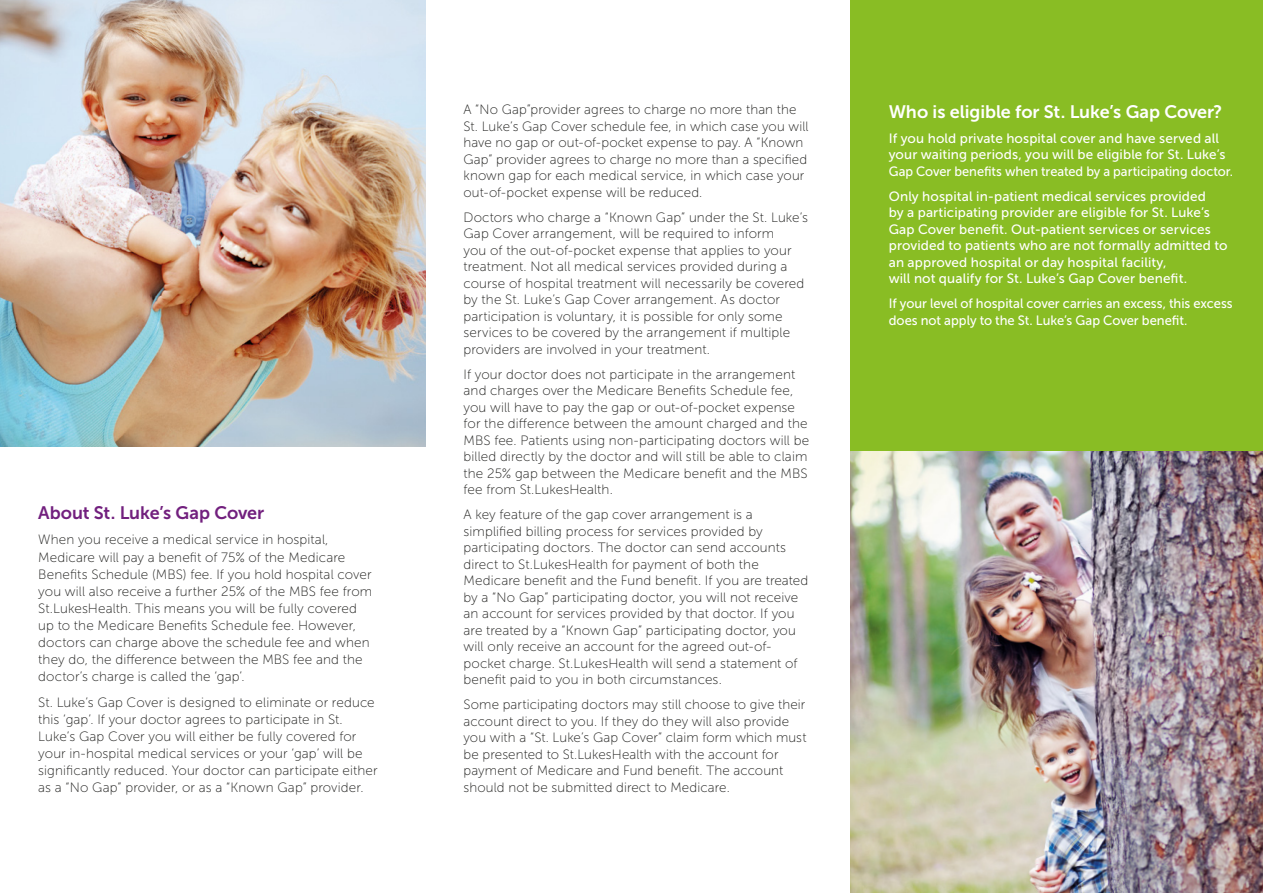
<style>
.page{position:relative;width:1263px;height:893px;background:#fff}
.page>*{position:absolute;margin:0;border:0;box-sizing:border-box;transform-origin:0 0}
.t1{font:18px "Museo Sans 700";letter-spacing:-.005em;color:#fff}
.t2{font:18px "Museo Sans 700";letter-spacing:-.005em;color:#72207e}
.t3{font:13.5px/16.5px "Museo Sans 100";letter-spacing:.01em;color:#1d1d1b}
.t4{font:13.5px/16.5px "Museo Sans 500";letter-spacing:.005em;color:#fff}
.t5{font:13.5px/16.5px "Museo Sans 500";letter-spacing:.005em;color:#fff;scale:.96 1}
</style>
<div class="page">
<div style="left:850px;top:0;width:413px;height:893px;background:#89bd24"></div>
<img style="left:0;top:0;width:425px;height:446px">
<img style="left:850px;top:452px;width:413px;height:441px">
<h1 class="t2" style="left:38px;top:503px;width:227px">About St. Luke’s Gap Cover</h1>
<p class="t3" style="left:38px;top:531px;width:335px;line-height:17.1px">When you receive a medical service in hospital, Medicare will pay a benefit of 75% of the Medicare Benefits Schedule (MBS) fee. If you hold hospital cover you will also receive a further 25% of the MBS fee from St.LukesHealth. This means you will be fully covered up to the Medicare Benefits Schedule fee. However, doctors can charge above the schedule fee and when they do, the difference between the MBS fee and the doctor’s charge is called the ‘gap’.</p>
<p class="t3" style="left:38px;top:694px;width:341px;line-height:17.1px">St. Luke’s Gap Cover is designed to eliminate or reduce this ‘gap’. If your doctor agrees to participate in St.<br>Luke’s Gap Cover you will either be fully covered for your in-hospital medical services or your ‘gap’ will be significantly reduced. Your doctor can participate either as a “No Gap” provider, or as a “Known Gap” provider.</p>
<p class="t3" style="left:463px;top:102px;width:347px">A “No Gap”provider agrees to charge no more than the St. Luke’s Gap Cover schedule fee, in which case you will have no gap or out-of-pocket expense to pay. A “Known Gap” provider agrees to charge no more than a specified known gap for each medical service, in which case your out-of-pocket expense will be reduced.</p>
<p class="t3" style="left:463px;top:209px;width:346px">Doctors who charge a “Known Gap” under the St. Luke’s Gap Cover arrangement, will be required to inform<br>you of the out-of-pocket expense that applies to your treatment. Not all medical services provided during a course of hospital treatment will necessarily be covered by the St. Luke’s Gap Cover arrangement. As doctor participation is voluntary, it is possible for only some services to be covered by the arrangement if multiple providers are involved in your treatment.</p>
<p class="t3" style="left:463px;top:366px;width:347px">If your doctor does not participate in the arrangement and charges over the Medicare Benefits Schedule fee, you will have to pay the gap or out-of-pocket expense for the difference between the amount charged and the MBS fee. Patients using non-participating doctors will be billed directly by the doctor and will still be able to claim the 25% gap between the Medicare benefit and the MBS fee from St.LukesHealth.</p>
<p class="t3" style="left:463px;top:507px;width:346px">A key feature of the gap cover arrangement is a simplified billing process for services provided by participating doctors. The doctor can send accounts direct to St.LukesHealth for payment of both the Medicare benefit and the Fund benefit. If you are treated by a “No Gap” participating doctor, you will not receive an account for services provided by that doctor. If you are treated by a “Known Gap” participating doctor, you will only receive an account for the agreed out-of&shy;pocket charge. St.LukesHealth will send a statement of benefit paid to you in both circumstances.</p>
<p class="t3" style="left:463px;top:697px;width:344px">Some participating doctors may still choose to give their account direct to you. If they do they will also provide you with a “St. Luke’s Gap Cover” claim form which must be presented to St.LukesHealth with the account for payment of Medicare and Fund benefit. The account should not be submitted direct to Medicare.</p>
<h1 class="t1" style="left:889px;top:101px;width:335px">Who is eligible for St. Luke’s Gap Cover?</h1>
<p class="t4" style="left:889px;top:130px;width:346px">If you hold private hospital cover and have served all your waiting periods, you will be eligible for St. Luke’s<br>Gap Cover benefits when treated by a participating doctor.</p>
<p class="t4" style="left:889px;top:188px;width:340px">Only hospital in-patient medical services provided<br>by a participating provider are eligible for St. Luke’s Gap Cover benefit. Out-patient services or services provided to patients who are not formally admitted to an approved hospital or day hospital facility,<br>will not qualify for St. Luke’s Gap Cover benefit.</p>
<p class="t5" style="left:889px;top:295px;width:360px">If your level of hospital cover carries an excess, this excess does not apply to the St. Luke’s Gap Cover benefit.</p>
</div>
